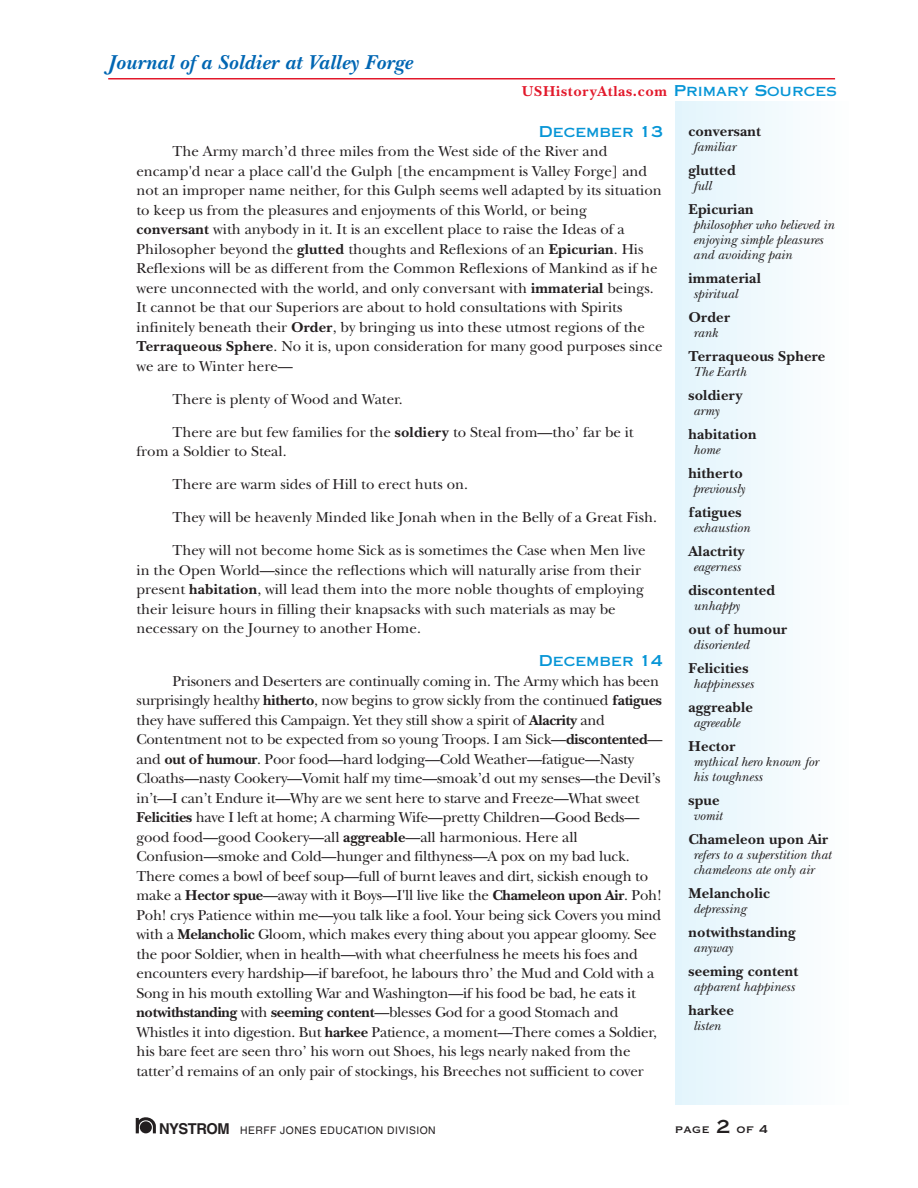
<style>
.page{position:relative;width:918px;height:1188px;background:#fff}
.page>*{position:absolute;margin:0;border:0;box-sizing:border-box;transform-origin:0 0}
.t1{font:italic 700 21px "New Baskerville";letter-spacing:.015em;color:#0166b3}
.t2{font:15px/19.5px "New Baskerville";letter-spacing:-.005em;color:#231f20}
.t3{font:700 15px "New Baskerville";letter-spacing:.015em;color:#231f20}
.t4{font:700 15px "New Baskerville";letter-spacing:.05em;color:#e2192b}
.t5{font:15px "Copperplate Gothic Std 31 AB";color:#0695d6}
.t6{font:15px "Copperplate Gothic Std 31 BC";letter-spacing:.015em;color:#231f20}
.t7{font:italic 13.5px/15px "New Baskerville";color:#231f20}
.t8{font:10.5px "Helvetica";letter-spacing:.045em;color:#231f20}
.s1{font-family:"Copperplate Gothic Std 31 AB";font-weight:400;color:#0695d6}
.s2{font-weight:700}
.s3{font-weight:700;font-size:15px}
.s4{font-family:"Copperplate Gothic Std 31 AB";font-size:18px}
</style>
<div class="page">
<div style="left:675px;top:101px;width:174px;height:1004px;background:#ecf8fd"></div>
<hr style="left:108px;top:78px;width:727px;height:2px;background:#e2192b">
<svg style="left:136px;top:1117px;width:20px;height:16px"></svg>
<div style="left:140px;top:1121px;width:12px;height:12px;background:#231f20;border-radius:50%"></div>
<h1 class="t1" style="left:108px;top:49px;width:305px">Journal of a Soldier at Valley Forge</h1>
<p class="t4" style="left:522px;top:82px;width:317px">USHistoryAtlas.com <span class="s1">Primary Sources</span></p>
<p class="t5" style="left:539px;top:126px;width:126px">December 13</p>
<p class="t2" style="left:136px;top:144px;width:528px;text-indent:36px">The Army march’d three miles from the West side of the River and encamp'd near a place call'd the Gulph [the encampment is Valley Forge] and not an improper name neither, for this Gulph seems well adapted by its situation to keep us from the pleasures and enjoyments of this World, or being <span class="s2">conversant</span> with anybody in it. It is an excellent place to raise the Ideas of a Philosopher beyond the <span class="s2">glutted</span> thoughts and Reflexions of an <span class="s2">Epicurian</span>. His Reflexions will be as different from the Common Reflexions of Mankind as if he were unconnected with the world, and only conversant with <span class="s2">immaterial</span> beings.<br>It cannot be that our Superiors are about to hold consultations with Spirits infinitely beneath their <span class="s2">Order</span>, by bringing us into these utmost regions of the <span class="s2">Terraqueous Sphere</span>. No it is, upon consideration for many good purposes since we are to Winter here—</p>
<p class="t2" style="left:172px;top:391px;width:232px">There is plenty of Wood and Water.</p>
<p class="t2" style="left:136px;top:424px;width:499px;text-indent:36px">There are but few families for the <span class="s2">soldiery</span> to Steal from—tho’ far be it from a Soldier to Steal.</p>
<p class="t2" style="left:172px;top:477px;width:297px">There are warm sides of Hill to erect huts on.</p>
<p class="t2" style="left:172px;top:510px;width:486px">They will be heavenly Minded like Jonah when in the Belly of a Great Fish.</p>
<p class="t2" style="left:136px;top:543px;width:511px;text-indent:36px">They will not become home Sick as is sometimes the Case when Men live in the Open World—since the reflections which will naturally arise from their present <span class="s2">habitation</span>, will lead them into the more noble thoughts of employing their leisure hours in filling their knapsacks with such materials as may be necessary on the Journey to another Home.</p>
<p class="t5" style="left:539px;top:656px;width:126px">December 14</p>
<p class="t2" style="left:136px;top:673px;width:528px;text-indent:36px">Prisoners and Deserters are continually coming in. The Army which has been surprisingly healthy <span class="s2">hitherto</span>, now begins to grow sickly from the continued <span class="s2">fatigues </span>they have suffered this Campaign. Yet they still show a spirit of <span class="s2">Alacrity</span> and Contentment not to be expected from so young Troops. I am Sick—<span class="s2">discontented</span>— and <span class="s2">out of humour</span>. Poor food—hard lodging—Cold Weather—fatigue—Nasty Cloaths—nasty Cookery—Vomit half my time—smoak’d out my senses—the Devil’s in’t—I can’t Endure it—Why are we sent here to starve and Freeze—What sweet <span class="s2">Felicities</span> have I left at home; A charming Wife—pretty Children—Good Beds— good food—good Cookery—all <span class="s2">aggreable</span>—all harmonious. Here all Confusion—smoke and Cold—hunger and filthyness—A pox on my bad luck.<br>There comes a bowl of beef soup—full of burnt leaves and dirt, sickish enough to make a <span class="s2">Hector spue</span>—away with it Boys—I'll live like the <span class="s2">Chameleon upon Air</span>. Poh!<br>Poh! crys Patience within me—you talk like a fool. Your being sick Covers you mind with a <span class="s2">Melancholic</span> Gloom, which makes every thing about you appear gloomy. See the poor Soldier, when in health—with what cheerfulness he meets his foes and encounters every hardship—if barefoot, he labours thro’ the Mud and Cold with a Song in his mouth extolling War and Washington—if his food be bad, he eats it <span class="s2">notwithstanding</span> with <span class="s2">seeming content</span>—blesses God for a good Stomach and Whistles it into digestion. But <span class="s2">harkee</span> Patience, a moment—There comes a Soldier, his bare feet are seen thro’ his worn out Shoes, his legs nearly naked from the tatter’d remains of an only pair of stockings, his Breeches not sufficient to cover</p>
<p class="t3" style="left:688px;top:122px;width:74px">conversant</p>
<p class="t7" style="left:693px;top:141px;width:44px">familiar</p>
<p class="t3" style="left:688px;top:161px;width:49px">glutted</p>
<p class="t7" style="left:693px;top:180px;width:20px">full</p>
<p class="t3" style="left:688px;top:200px;width:67px">Epicurian</p>
<p class="t7" style="left:693px;top:219px;width:143px">philosopher who believed in enjoying simple pleasures and avoiding pain</p>
<p class="t3" style="left:688px;top:269px;width:74px">immaterial</p>
<p class="t7" style="left:693px;top:288px;width:46px">spiritual</p>
<p class="t3" style="left:688px;top:308px;width:43px">Order</p>
<p class="t7" style="left:693px;top:327px;width:26px">rank</p>
<p class="t3" style="left:688px;top:347px;width:138px">Terraqueous Sphere</p>
<p class="t7" style="left:693px;top:366px;width:55px">The Earth</p>
<p class="t3" style="left:688px;top:386px;width:55px">soldiery</p>
<p class="t7" style="left:693px;top:405px;width:28px">army</p>
<p class="t3" style="left:688px;top:425px;width:69px">habitation</p>
<p class="t7" style="left:693px;top:444px;width:28px">home</p>
<p class="t3" style="left:688px;top:464px;width:56px">hitherto</p>
<p class="t7" style="left:693px;top:483px;width:54px">previously</p>
<p class="t3" style="left:688px;top:503px;width:55px">fatigues</p>
<p class="t7" style="left:693px;top:522px;width:59px">exhaustion</p>
<p class="t3" style="left:688px;top:542px;width:58px">Alactrity</p>
<p class="t7" style="left:693px;top:561px;width:49px">eagerness</p>
<p class="t3" style="left:688px;top:581px;width:88px">discontented</p>
<p class="t7" style="left:693px;top:600px;width:48px">unhappy</p>
<p class="t3" style="left:688px;top:620px;width:100px">out of humour</p>
<p class="t7" style="left:693px;top:639px;width:58px">disoriented</p>
<p class="t3" style="left:688px;top:659px;width:61px">Felicities</p>
<p class="t7" style="left:693px;top:678px;width:62px">happinesses</p>
<p class="t3" style="left:688px;top:698px;width:66px">aggreable</p>
<p class="t7" style="left:693px;top:717px;width:48px">agreeable</p>
<p class="t3" style="left:688px;top:737px;width:49px">Hector</p>
<p class="t7" style="left:693px;top:756px;width:127px">mythical hero known for his toughness</p>
<p class="t3" style="left:688px;top:791px;width:33px">spue</p>
<p class="t7" style="left:693px;top:810px;width:31px">vomit</p>
<p class="t3" style="left:688px;top:830px;width:141px">Chameleon upon Air</p>
<p class="t7" style="left:693px;top:849px;width:140px">refers to a superstition that chameleons ate only air</p>
<p class="t3" style="left:688px;top:884px;width:83px">Melancholic</p>
<p class="t7" style="left:693px;top:903px;width:55px">depressing</p>
<p class="t3" style="left:688px;top:923px;width:109px">notwithstanding</p>
<p class="t7" style="left:693px;top:942px;width:41px">anyway</p>
<p class="t3" style="left:688px;top:962px;width:111px">seeming content</p>
<p class="t7" style="left:693px;top:981px;width:103px">apparent happiness</p>
<p class="t3" style="left:688px;top:1001px;width:47px">harkee</p>
<p class="t7" style="left:693px;top:1020px;width:29px">listen</p>
<p class="t8" style="left:159px;top:1126px;width:278px"><span class="s3">NYSTROM</span> HERFF JONES EDUCATION DIVISION</p>
<p class="t6" style="left:675px;top:1119px;width:95px">page <span class="s4">2</span> of 4</p>
</div>
